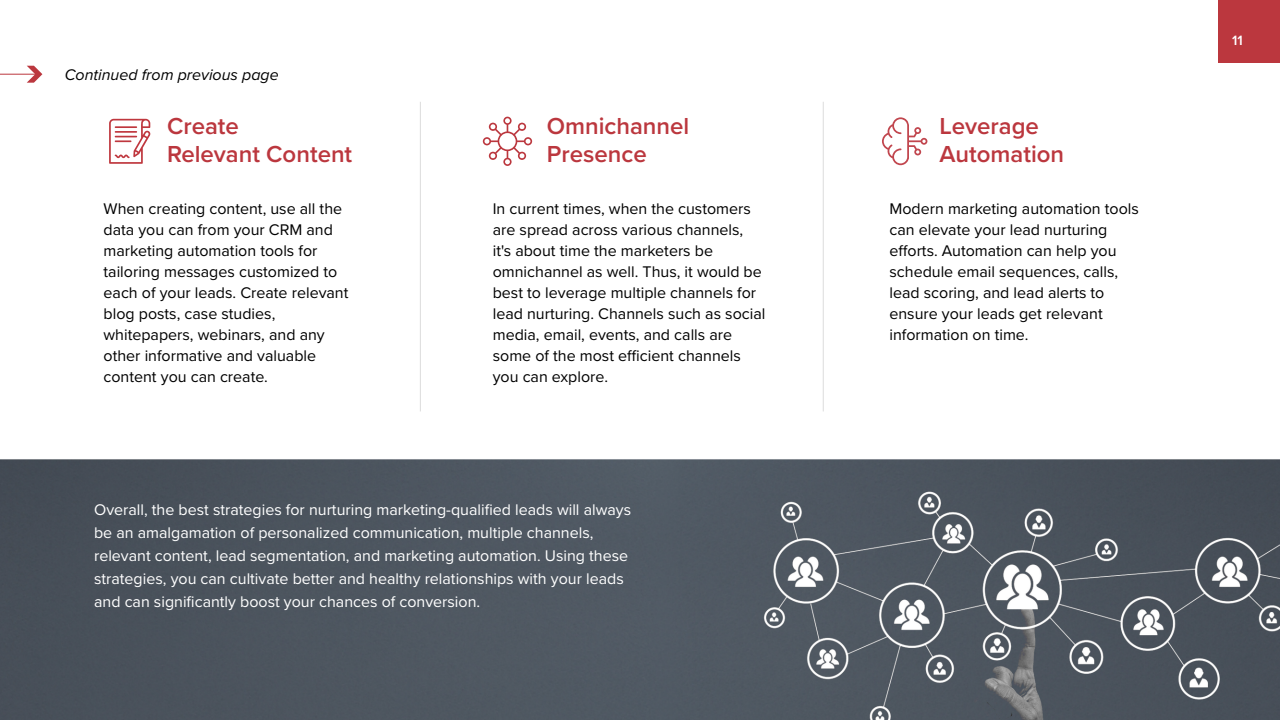
<style>
.page{position:relative;width:1280px;height:720px;background:#fff}
.page>*{position:absolute;margin:0;border:0;box-sizing:border-box;transform-origin:0 0}
.t1{font:600 24px/28px "Proxima Nova";color:#bb373e}
.t2{font:16px/21px "Proxima Nova";color:#000}
.t3{font:16px/23px "Proxima Nova";color:#fff}
.t4{font:italic 16px "Proxima Nova";color:#000}
.t5{font:600 14px "Proxima Nova";color:#fff}
</style>
<div class="page">
<img style="left:0;top:62px;width:1279px;height:658px">
<svg style="left:483px;top:117px;width:49px;height:49px"></svg>
<svg style="left:882px;top:117px;width:45px;height:48px"></svg>
<svg style="left:109px;top:119px;width:42px;height:45px"></svg>
<hr style="left:420px;top:102px;width:1px;height:309px;background:#dcdcdc">
<hr style="left:823px;top:102px;width:1px;height:309px;background:#dcdcdc">
<div style="left:1218px;top:0;width:62px;height:62px;background:#bb373e"></div>
<hr style="left:0;top:74px;width:37px;height:1px;background:#bb373e">
<svg style="left:27px;top:66px;width:15px;height:17px"></svg>
<p class="t4" style="left:65px;top:68px;width:216px">Continued from previous page</p>
<h1 class="t1" style="left:167px;top:114px;width:187px">Create<br>Relevant Content</h1>
<h1 class="t1" style="left:547px;top:114px;width:144px">Omnichannel<br>Presence</h1>
<h1 class="t1" style="left:940px;top:114px;width:126px">Leverage<br>Automation</h1>
<p class="t2" style="left:104px;top:199px;width:246px">When creating content, use all the data you can from your CRM and marketing automation tools for tailoring messages customized to each of your leads. Create relevant blog posts, case studies, whitepapers, webinars, and any other informative and valuable content you can create.</p>
<p class="t2" style="left:493px;top:199px;width:274px">In current times, when the customers are spread across various channels, it's about time the marketers be omnichannel as well. Thus, it would be best to leverage multiple channels for lead nurturing. Channels such as social media, email, events, and calls are some of the most efficient channels you can explore.</p>
<p class="t2" style="left:890px;top:199px;width:251px">Modern marketing automation tools can elevate your lead nurturing efforts. Automation can help you schedule email sequences, calls, lead scoring, and lead alerts to ensure your leads get relevant information on time.</p>
<p class="t3" style="left:94px;top:499px;width:539px">Overall, the best strategies for nurturing marketing-qualified leads will always be an amalgamation of personalized communication, multiple channels, relevant content, lead segmentation, and marketing automation. Using these strategies, you can cultivate better and healthy relationships with your leads and can significantly boost your chances of conversion.</p>
<p class="t5" style="left:1232px;top:35px;width:12px">11</p>
</div>
